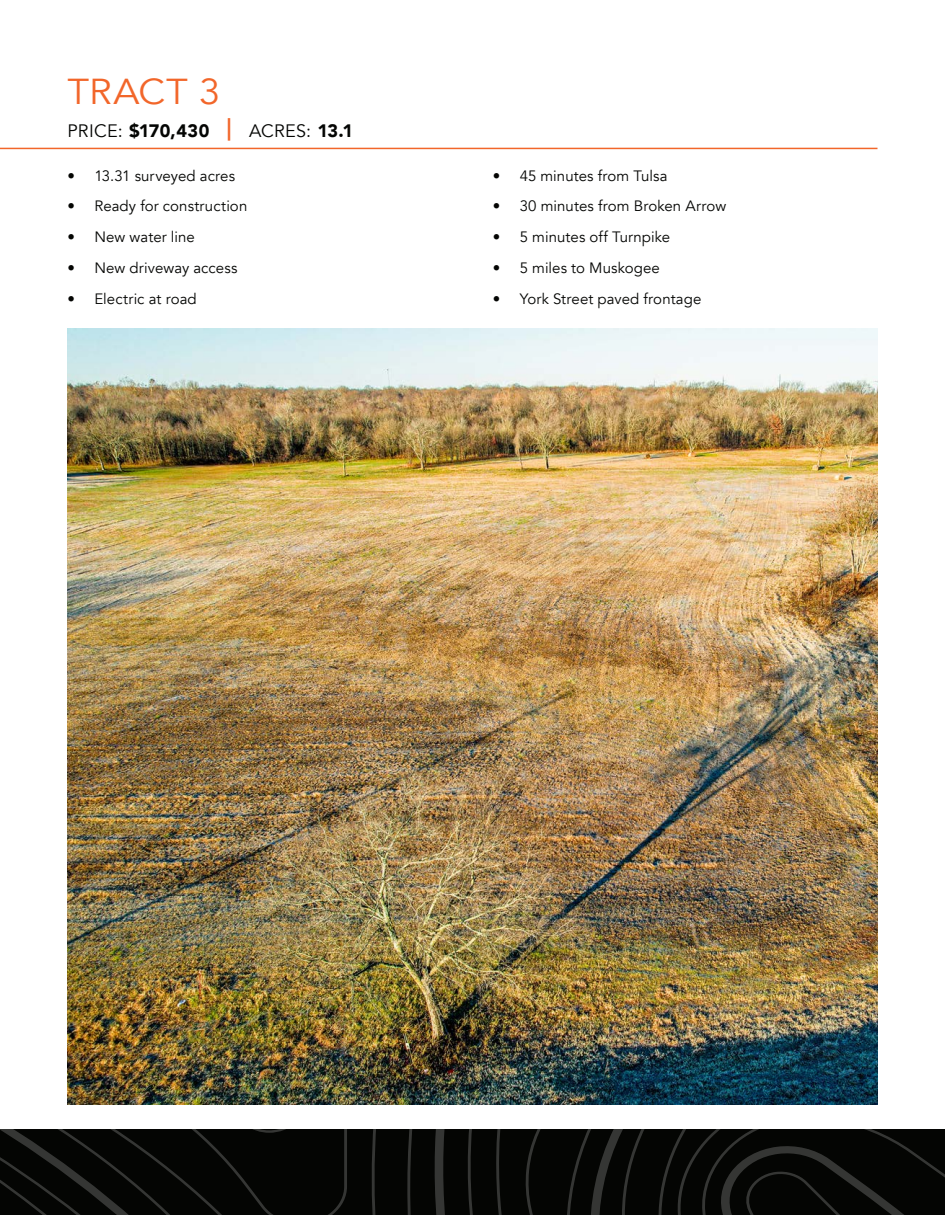
<style>
.page{position:relative;width:945px;height:1215px;background:#fff}
.page>*{position:absolute;margin:0;border:0;box-sizing:border-box;transform-origin:0 0}
.t1{font:36px "Avenir";letter-spacing:.01em;color:#f2662a;scale:1.05 1}
.t2{font:18px "Avenir";letter-spacing:.015em;color:#040503}
.t3{font:15px "Avenir";letter-spacing:.005em;color:#040503}
.s1{font-weight:900}
.s2{font-weight:900;font-size:22.5px;color:#f2662a}
</style>
<div class="page">
<img style="left:68px;top:329px;width:810px;height:776px">
<hr style="left:0;top:148px;width:878px;height:1px;background:#f2662a">
<svg style="left:0;top:1129px;width:945px;height:86px"></svg>
<p class="t1" style="left:68px;top:70px;width:147px">TRACT 3</p>
<p class="t2" style="left:68px;top:120px;width:287px">PRICE: <span class="s1">$170,430</span> <span class="s2">|</span> ACRES: <span class="s1">13.1</span></p>
<p class="t3" style="left:68px;top:166px;width:169px">• 13.31 surveyed acres</p>
<p class="t3" style="left:68px;top:197px;width:181px">• Ready for construction</p>
<p class="t3" style="left:68px;top:228px;width:129px">• New water line</p>
<p class="t3" style="left:68px;top:259px;width:171px">• New driveway access</p>
<p class="t3" style="left:68px;top:289px;width:131px">• Electric at road</p>
<p class="t3" style="left:493px;top:166px;width:176px">• 45 minutes from Tulsa</p>
<p class="t3" style="left:493px;top:197px;width:235px">• 30 minutes from Broken Arrow</p>
<p class="t3" style="left:493px;top:228px;width:179px">• 5 minutes off Turnpike</p>
<p class="t3" style="left:493px;top:259px;width:169px">• 5 miles to Muskogee</p>
<p class="t3" style="left:493px;top:289px;width:210px">• York Street paved frontage</p>
</div>
